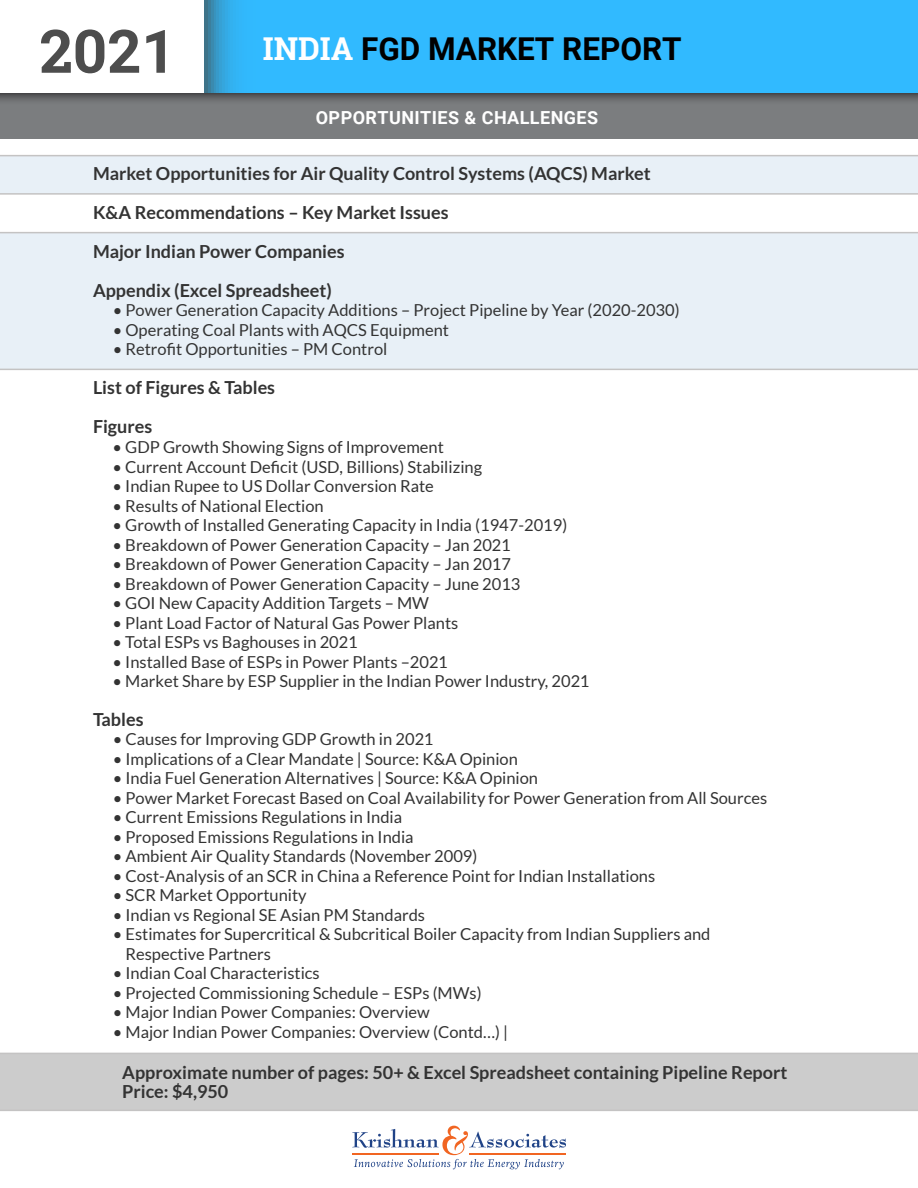
<style>
.page{position:relative;width:918px;height:1188px;background:#fff}
.page>*{position:absolute;margin:0;border:0;box-sizing:border-box;transform-origin:0 0}
.t1{font:700 60px "Roboto Slab";color:#4d4d4d}
.t2{font:700 31.5px "Roboto";color:#000}
.t3{font:700 18px/39px "Lato";color:#333}
.t4{font:700 18px "Roboto";letter-spacing:.025em;color:#fff}
.t5{font:16.5px/19.5px "Lato";color:#333}
.s1{font-family:"Roboto"}
.s2{font-family:"Roboto Slab";color:#fff}
</style>
<div class="page">
<div style="left:0;top:156px;width:918px;height:38px;background:#e8f0f7"></div>
<div style="left:0;top:233px;width:918px;height:136px;background:#e8f0f7"></div>
<div style="left:0;top:1053px;width:918px;height:57px;background:#ccc"></div>
<hr style="left:0;top:155px;width:918px;height:1px;background:#c4c3c3">
<hr style="left:0;top:193px;width:918px;height:2px;background:#c4c3c3">
<hr style="left:0;top:232px;width:918px;height:1px;background:#c4c3c3">
<hr style="left:0;top:369px;width:918px;height:1px;background:#c4c3c3">
<hr style="left:0;top:1110px;width:918px;height:1px;background:#c4c3c3">
<hr style="left:0;top:1053px;width:918px;height:1px;background:#c4c3c3">
<svg style="left:0;top:93px;width:918px;height:45px;background:#757779"></svg>
<div style="left:205px;top:0;width:713px;height:93px;background:#31baff"></div>
<svg style="left:352px;top:1126px;width:214px;height:43px"></svg>
<h1 class="t1" style="left:40px;top:10px;width:138px">20<span class="s1">21</span></h1>
<h2 class="t2" style="left:263px;top:26px;width:420px"><span class="s2">INDIA</span> FGD MARKET REPORT</h2>
<p class="t4" style="left:316px;top:105px;width:284px">OPPORTUNITIES &amp; CHALLENGES</p>
<p class="t3" style="left:93px;top:154px;width:559px">Market Opportunities for Air Quality Control Systems (AQCS) Market K&amp;A Recommendations – Key Market Issues<br>Major Indian Power Companies<br>Appendix (Excel Spreadsheet)</p>
<p class="t5" style="left:113px;top:300px;width:569px">• Power Generation Capacity Additions – Project Pipeline by Year (2020-2030)</p>
<p class="t5" style="left:113px;top:320px;width:338px">• Operating Coal Plants with AQCS Equipment</p>
<p class="t5" style="left:113px;top:339px;width:276px">• Retrofit Opportunities – PM Control</p>
<p class="t3" style="left:93px;top:368px;width:184px">List of Figures &amp; Tables<br>Figures</p>
<p class="t5" style="left:113px;top:437px;width:333px">• GDP Growth Showing Signs of Improvement</p>
<p class="t5" style="left:113px;top:457px;width:371px">• Current Account Deficit (USD, Billions) Stabilizing</p>
<p class="t5" style="left:113px;top:476px;width:323px">• Indian Rupee to US Dollar Conversion Rate</p>
<p class="t5" style="left:113px;top:496px;width:213px">• Results of National Election</p>
<p class="t5" style="left:113px;top:515px;width:456px">• Growth of Installed Generating Capacity in India (1947-2019)</p>
<p class="t5" style="left:113px;top:535px;width:400px">• Breakdown of Power Generation Capacity – Jan 2021</p>
<p class="t5" style="left:113px;top:554px;width:400px">• Breakdown of Power Generation Capacity – Jan 2017</p>
<p class="t5" style="left:113px;top:574px;width:409px">• Breakdown of Power Generation Capacity – June 2013</p>
<p class="t5" style="left:113px;top:593px;width:318px">• GOI New Capacity Addition Targets – MW</p>
<p class="t5" style="left:113px;top:613px;width:347px">• Plant Load Factor of Natural Gas Power Plants</p>
<p class="t5" style="left:113px;top:632px;width:247px">• Total ESPs vs Baghouses in 2021</p>
<p class="t5" style="left:113px;top:652px;width:337px">• Installed Base of ESPs in Power Plants –2021</p>
<p class="t5" style="left:113px;top:671px;width:479px">• Market Share by ESP Supplier in the Indian Power Industry, 2021</p>
<p class="t3" style="left:93px;top:700px;width:52px">Tables</p>
<p class="t5" style="left:113px;top:730px;width:323px">• Causes for Improving GDP Growth in 2021</p>
<p class="t5" style="left:113px;top:749px;width:407px">• Implications of a Clear Mandate | Source: K&amp;A Opinion</p>
<p class="t5" style="left:113px;top:769px;width:427px">• India Fuel Generation Alternatives | Source: K&amp;A Opinion</p>
<p class="t5" style="left:113px;top:788px;width:656px">• Power Market Forecast Based on Coal Availability for Power Generation from All Sources</p>
<p class="t5" style="left:113px;top:808px;width:291px">• Current Emissions Regulations in India</p>
<p class="t5" style="left:113px;top:827px;width:302px">• Proposed Emissions Regulations in India</p>
<p class="t5" style="left:113px;top:847px;width:366px">• Ambient Air Quality Standards (November 2009)</p>
<p class="t5" style="left:113px;top:866px;width:544px">• Cost-Analysis of an SCR in China a Reference Point for Indian Installations</p>
<p class="t5" style="left:113px;top:886px;width:195px">• SCR Market Opportunity</p>
<p class="t5" style="left:113px;top:905px;width:314px">• Indian vs Regional SE Asian PM Standards</p>
<p class="t5" style="left:125px;top:925px;width:587px;text-indent:-13px">• Estimates for Supercritical &amp; Subcritical Boiler Capacity from Indian Suppliers and<br>Respective Partners</p>
<p class="t5" style="left:113px;top:964px;width:209px">• Indian Coal Characteristics</p>
<p class="t5" style="left:113px;top:983px;width:371px">• Projected Commissioning Schedule – ESPs (MWs)</p>
<p class="t5" style="left:113px;top:1003px;width:319px">• Major Indian Power Companies: Overview</p>
<p class="t5" style="left:113px;top:1022px;width:397px">• Major Indian Power Companies: Overview (Contd…) |</p>
<p class="t3" style="left:122px;top:1062px;width:667px;line-height:19.5px">Approximate number of pages: 50+ &amp; Excel Spreadsheet containing Pipeline Report<br>Price: $4,950</p>
</div>
